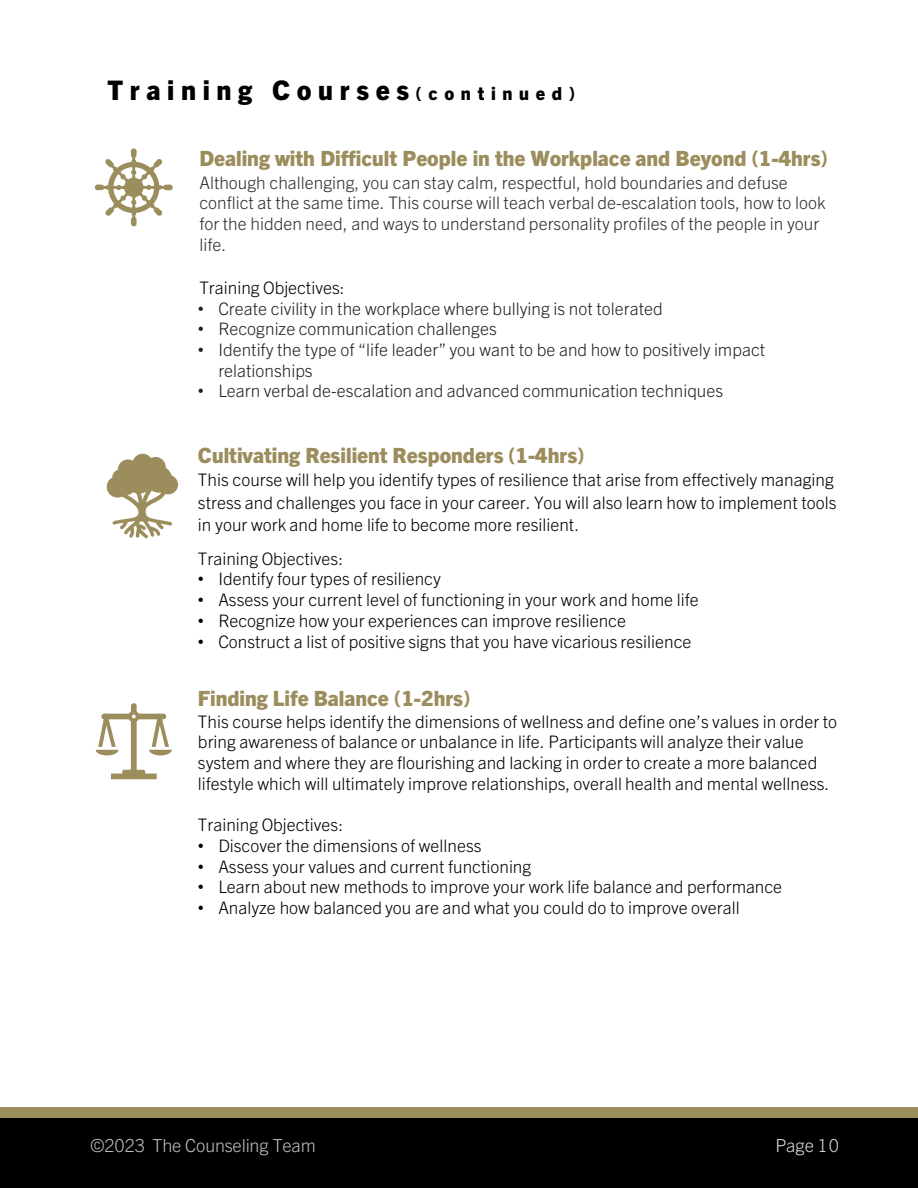
<style>
.page{position:relative;width:918px;height:1188px;background:#fff}
.page>*{position:absolute;margin:0;border:0;box-sizing:border-box;transform-origin:0 0}
.t1{font:800 27px "Trade Gothic Next";letter-spacing:.245em;color:#000}
.t2{font:800 21px "Trade Gothic Next";color:#9c8d5d}
.t3{font:300 18px "Trade Gothic Next";letter-spacing:-.01em;color:#bfbfbf}
.t4{font:300 18px "Trade Gothic Next";color:#d9d9d9}
.t5{font:300 17.25px/20.7px "Trade Gothic Next";color:#000}
.t6{font:300 17.25px/20.7px "Trade Gothic Next";color:#222}
.t7{font:300 17.25px/20.7px "Trade Gothic Next";color:#2c2d30}
.s1{font-size:18px}
.s2{font-family:"Arial";font-weight:400}
</style>
<div class="page">
<div style="left:0;top:1107px;width:918px;height:57px;background:#9c8d5d"></div>
<div style="left:0;top:1118px;width:918px;height:70px;background:#000"></div>
<svg style="left:95px;top:148px;width:78px;height:78px"></svg>
<svg style="left:106px;top:454px;width:72px;height:85px"></svg>
<svg style="left:96px;top:703px;width:76px;height:76px"></svg>
<h1 class="t1" style="left:108px;top:74px;width:469px">Training Courses <span class="s1">(continued)</span></h1>
<p class="t2" style="left:199px;top:145px;width:630px">Dealing with Difficult People in the Workplace and Beyond (1-4hrs)</p>
<p class="t7" style="left:199px;top:172px;width:628px">Although challenging, you can stay calm, respectful, hold boundaries and defuse conflict at the same time. This course will teach verbal de-escalation tools, how to look for the hidden need, and ways to understand personality profiles of the people in your life.</p>
<p class="t5" style="left:199px;top:277px;width:147px">Training Objectives:</p>
<p class="t6" style="left:198px;top:298px;width:466px"><span class="s2">•</span> Create civility in the workplace where bullying is not tolerated</p>
<p class="t6" style="left:198px;top:318px;width:300px"><span class="s2">•</span> Recognize communication challenges</p>
<p class="t6" style="left:218px;top:339px;width:548px;text-indent:-20px"><span class="s2">•</span> Identify the type of “life leader” you want to be and how to positively impact relationships</p>
<p class="t6" style="left:198px;top:380px;width:527px"><span class="s2">•</span> Learn verbal de-escalation and advanced communication techniques</p>
<p class="t2" style="left:198px;top:442px;width:388px">Cultivating Resilient Responders (1-4hrs)</p>
<p class="t5" style="left:198px;top:469px;width:640px;line-height:22.2px">This course will help you identify types of resilience that arise from effectively managing stress and challenges you face in your career. You will also learn how to implement tools in your work and home life to become more resilient.</p>
<p class="t5" style="left:198px;top:548px;width:147px">Training Objectives:</p>
<p class="t5" style="left:198px;top:568px;width:244px"><span class="s2">•</span> Identify four types of resiliency</p>
<p class="t5" style="left:198px;top:589px;width:502px"><span class="s2">•</span> Assess your current level of functioning in your work and home life</p>
<p class="t5" style="left:198px;top:610px;width:429px"><span class="s2">•</span> Recognize how your experiences can improve resilience</p>
<p class="t5" style="left:198px;top:631px;width:495px"><span class="s2">•</span> Construct a list of positive signs that you have vicarious resilience</p>
<p class="t2" style="left:198px;top:685px;width:274px">Finding Life Balance (1-2hrs)</p>
<p class="t5" style="left:198px;top:711px;width:641px">This course helps identify the dimensions of wellness and define one’s values in order to bring awareness of balance or unbalance in life. Participants will analyze their value system and where they are flourishing and lacking in order to create a more balanced lifestyle which will ultimately improve relationships, overall health and mental wellness.</p>
<p class="t5" style="left:198px;top:814px;width:147px">Training Objectives:</p>
<p class="t5" style="left:198px;top:835px;width:285px"><span class="s2">•</span> Discover the dimensions of wellness</p>
<p class="t5" style="left:198px;top:856px;width:335px"><span class="s2">•</span> Assess your values and current functioning</p>
<p class="t5" style="left:198px;top:876px;width:586px"><span class="s2">•</span> Learn about new methods to improve your work life balance and performance</p>
<p class="t5" style="left:198px;top:897px;width:543px"><span class="s2">•</span> Analyze how balanced you are and what you could do to improve overall</p>
<p class="t3" style="left:90px;top:1135px;width:227px">©2023 The Counseling Team</p>
<p class="t4" style="left:775px;top:1135px;width:65px">Page 10</p>
</div>
